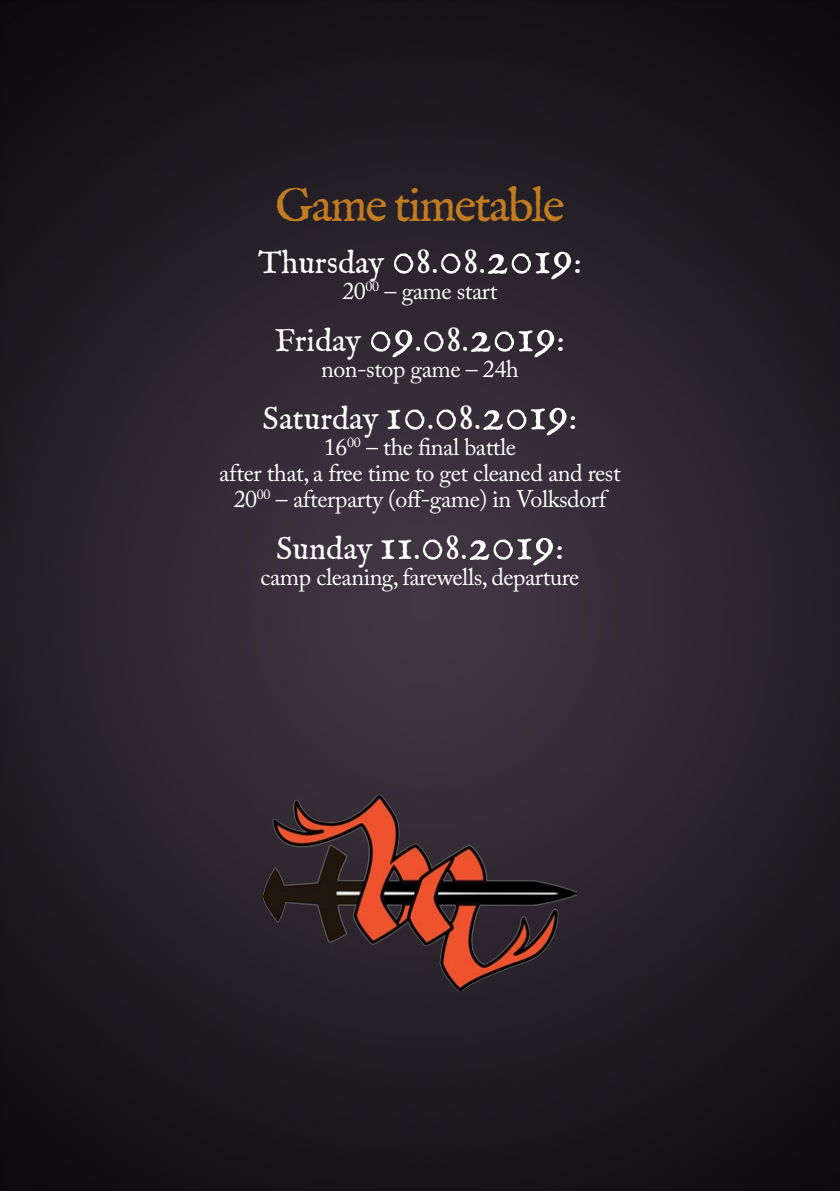
<style>
.page{position:relative;width:840px;height:1191px;background:#fff}
.page>*{position:absolute;margin:0;border:0;box-sizing:border-box;transform-origin:0 0}
.t1{font:48px "IM FELL English PRO Roman";letter-spacing:-.04em;color:#c17c21}
.t2{font:32px "IM FELL English PRO Roman";color:#fff}
.t3{font:24px/26px "Adobe Caslon Pro";letter-spacing:-.02em;color:#fff;text-align:center}
.s1{font-size:50px}
.s2{font-size:40px}
.s3{font-size:46px}
</style>
<div class="page">
<img style="left:0;top:0;width:839px;height:1191px">
<img style="left:264px;top:796px;width:311px;height:194px">
<h1 class="t1" style="left:275px;top:178px;width:291px">Game timetable</h1>
<h2 class="t2" style="left:258px;top:244px;width:325px">Thursday <span class="s1">0</span><span class="s2">8</span>.<span class="s1">0</span><span class="s2">8</span>.<span class="s1">2019</span>:</h2>
<p class="t3" style="left:342px;top:278px;width:157px">20<sup>00</sup> – game start</p>
<h2 class="t2" style="left:275px;top:322px;width:291px">Friday <span class="s1">09</span>.<span class="s1">0</span><span class="s2">8</span>.<span class="s1">2019</span>:</h2>
<p class="t3" style="left:321px;top:356px;width:199px">non-stop game – 24h</p>
<h2 class="t2" style="left:262px;top:400px;width:316px">Saturday <span class="s3">1</span><span class="s1">0</span>.<span class="s1">0</span><span class="s2">8</span>.<span class="s1">2019</span>:</h2>
<p class="t3" style="left:219px;top:434px;width:402px">16<sup>00</sup> – the final battle<br>after that, a free time to get cleaned and rest<br>20<sup>00</sup> – afterparty (off-game) in Volksdorf</p>
<h2 class="t2" style="left:276px;top:530px;width:289px">Sunday <span class="s3">11</span>.<span class="s1">0</span><span class="s2">8</span>.<span class="s1">2019</span>:</h2>
<p class="t3" style="left:260px;top:564px;width:320px">camp cleaning, farewells, departure</p>
</div>
